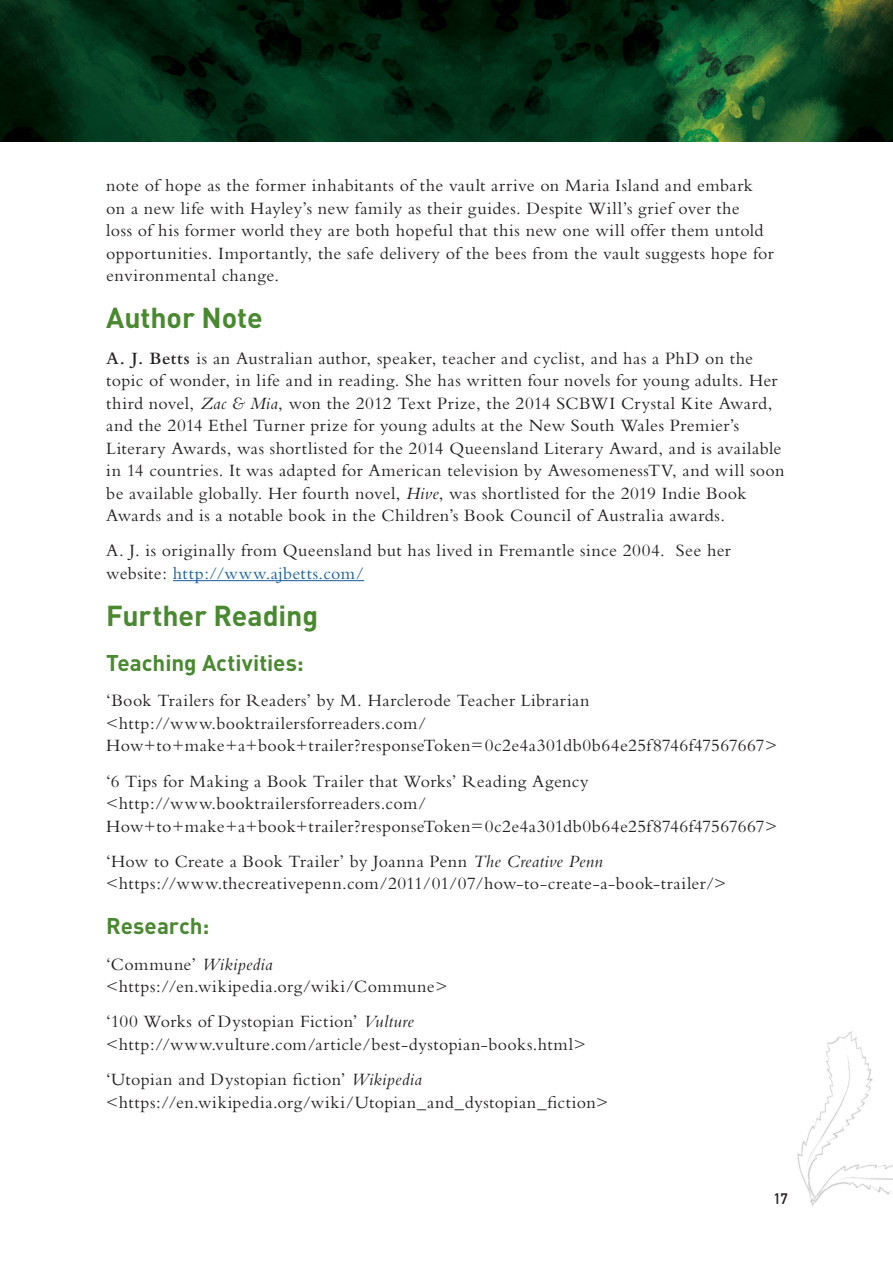
<style>
.page{position:relative;width:893px;height:1263px;background:#fff}
.page>*{position:absolute;margin:0;border:0;box-sizing:border-box;transform-origin:0 0}
.Small_Heading{font:700 28.5px "DIN";letter-spacing:-.005em;color:#49892f}
.Small_Heading-2{font:700 22.5px "DIN";color:#49892f}
.Body{font:18px/22.5px "Bembo";letter-spacing:.025em;color:#231f20}
.t1{font:700 15px "DIN Alternate";color:#231f20}
.s1{font-weight:600}
.s2{font-style:italic}
.s3{color:#175d9e}
</style>
<div class="page">
<img style="left:797px;top:1031px;width:76px;height:161px">
<img style="left:809px;top:1105px;width:84px;height:101px">
<img style="left:0;top:0;width:893px;height:141px">
<hr style="left:173px;top:580px;width:191px;height:1px;background:#175d9e">
<p class="Body" style="left:106px;top:174px;width:669px">note of hope as the former inhabitants of the vault arrive on Maria Island and embark on a new life with Hayley’s new family as their guides. Despite Will’s grief over the<br>loss of his former world they are both hopeful that this new one will offer them untold opportunities. Importantly, the safe delivery of the bees from the vault suggests hope for environmental change.</p>
<p class="Small_Heading" style="left:106px;top:299px;width:158px">Author Note</p>
<p class="Body" style="left:106px;top:346px;width:680px"><span class="s1">A. J. Betts</span> is an Australian author, speaker, teacher and cyclist, and has a PhD on the topic of wonder, in life and in reading. She has written four novels for young adults. Her third novel, <span class="s2">Zac &amp; Mia</span>, won the 2012 Text Prize, the 2014 SCBWI Crystal Kite Award, and the 2014 Ethel Turner prize for young adults at the New South Wales Premier’s Literary Awards, was shortlisted for the 2014 Queensland Literary Award, and is available in 14 countries. It was adapted for American television by AwesomenessTV, and will soon be available globally. Her fourth novel, <span class="s2">Hive</span>, was shortlisted for the 2019 Indie Book Awards and is a notable book in the Children’s Book Council of Australia awards.</p>
<p class="Body" style="left:106px;top:539px;width:626px">A. J. is originally from Queensland but has lived in Fremantle since 2004. See her website: <span class="s3">http://www.ajbetts.com/</span></p>
<p class="Small_Heading" style="left:106px;top:597px;width:213px">Further Reading</p>
<p class="Small_Heading-2" style="left:106px;top:648px;width:199px">Teaching Activities:</p>
<p class="Body" style="left:106px;top:689px;width:485px">‘Book Trailers for Readers’ by M. Harclerode Teacher Librarian</p>
<p class="Body" style="left:106px;top:711px;width:672px">&lt;http://www.booktrailersforreaders.com/<br>How+to+make+a+book+trailer?responseToken=0c2e4a301db0b64e25f8746f47567667&gt;</p>
<p class="Body" style="left:106px;top:769px;width:484px">‘6 Tips for Making a Book Trailer that Works’ Reading Agency</p>
<p class="Body" style="left:106px;top:792px;width:672px">&lt;http://www.booktrailersforreaders.com/<br>How+to+make+a+book+trailer?responseToken=0c2e4a301db0b64e25f8746f47567667&gt;</p>
<p class="Body" style="left:106px;top:849px;width:498px">‘How to Create a Book Trailer’ by Joanna Penn <span class="s2">The Creative Penn</span></p>
<p class="Body" style="left:106px;top:872px;width:621px">&lt;https://www.thecreativepenn.com/2011/01/07/how-to-create-a-book-trailer/&gt;</p>
<p class="Small_Heading-2" style="left:106px;top:911px;width:105px">Research:</p>
<p class="Body" style="left:106px;top:952px;width:168px">‘Commune’ <span class="s2">Wikipedia</span></p>
<p class="Body" style="left:106px;top:975px;width:343px">&lt;https://en.wikipedia.org/wiki/Commune&gt;</p>
<p class="Body" style="left:106px;top:1010px;width:309px">‘100 Works of Dystopian Fiction’ <span class="s2">Vulture</span></p>
<p class="Body" style="left:106px;top:1033px;width:481px">&lt;http://www.vulture.com/article/best-dystopian-books.html&gt;</p>
<p class="Body" style="left:106px;top:1068px;width:317px">‘Utopian and Dystopian fiction’ <span class="s2">Wikipedia</span></p>
<p class="Body" style="left:106px;top:1090px;width:503px">&lt;https://en.wikipedia.org/wiki/Utopian_and_dystopian_fiction&gt;</p>
<p class="t1" style="left:774px;top:1188px;width:15px">17</p>
</div>
